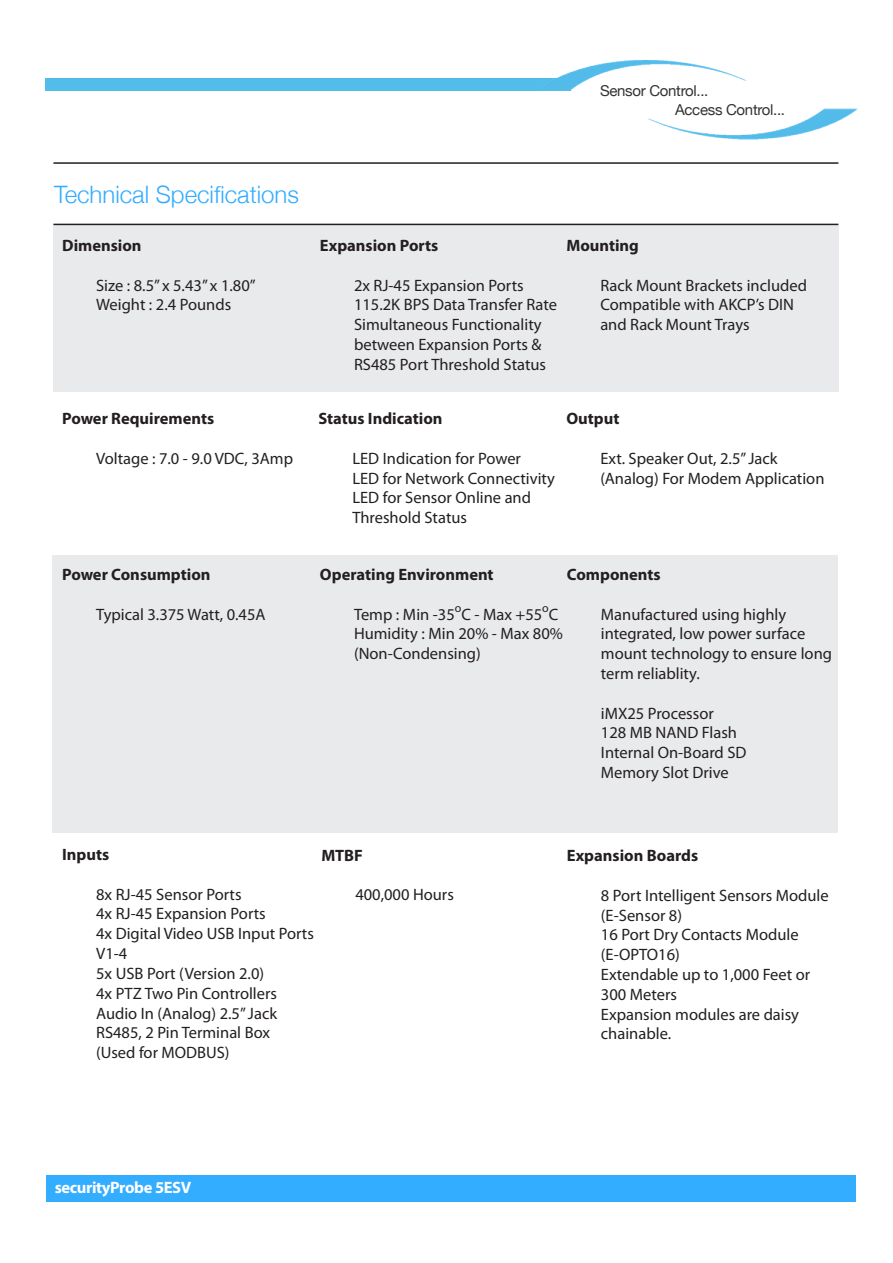
<style>
.page{position:relative;width:893px;height:1263px;background:#fff}
.page>*{position:absolute;margin:0;border:0;box-sizing:border-box;transform-origin:0 0}
.t1{font:300 24px "Helvetica Neue";color:#33adff}
.t2{font:16.5px/19.8px "Myriad Pro";color:#231f20}
.t3{font:700 16.5px "Myriad Pro";color:#231f20}
.t4{font:700 16.5px "Myriad Pro";letter-spacing:-.025em;color:#fff}
.t5{font:15px/18.8px "Helvetica Neue";letter-spacing:-.02em;color:#333}
.t6{font:12px "Myriad Pro";color:#231f20}
</style>
<div class="page">
<div style="left:46px;top:78px;width:525px;height:12px;background:#52bcea"></div>
<div style="left:46px;top:1175px;width:810px;height:26px;background:#33adff"></div>
<img style="left:534px;top:60px;width:324px;height:80px">
<div style="left:596px;top:82px;width:191px;height:35px;background:#fff"></div>
<div style="left:53px;top:225px;width:786px;height:167px;background:#e9eaeb"></div>
<hr style="left:53px;top:162px;width:785px;height:2px;background:#231f20">
<hr style="left:53px;top:224px;width:785px;height:1px;background:#231f20">
<div style="left:52px;top:555px;width:786px;height:278px;background:#e9eaeb"></div>
<p class="t5" style="left:675px;top:81px;width:112px;text-indent:-75px">Sensor Control...<br>Access Control...</p>
<p class="t1" style="left:54px;top:180px;width:246px">Technical Specifications</p>
<p class="t3" style="left:62px;top:235px;width:81px">Dimension</p>
<p class="t2" style="left:96px;top:275px;width:161px">Size : 8.5” x 5.43” x 1.80”</p>
<p class="t2" style="left:96px;top:295px;width:137px">Weight : 2.4 Pounds</p>
<p class="t3" style="left:62px;top:408px;width:154px">Power Requirements</p>
<p class="t2" style="left:96px;top:448px;width:198px">Voltage : 7.0 - 9.0 VDC, 3Amp</p>
<p class="t3" style="left:62px;top:564px;width:150px">Power Consumption</p>
<p class="t2" style="left:96px;top:604px;width:171px">Typical 3.375 Watt, 0.45A</p>
<p class="t3" style="left:320px;top:235px;width:120px">Expansion Ports</p>
<p class="t2" style="left:354px;top:275px;width:171px">2x RJ-45 Expansion Ports</p>
<p class="t2" style="left:354px;top:295px;width:204px">115.2K BPS Data Transfer Rate</p>
<p class="t2" style="left:354px;top:314px;width:194px">Simultaneous Functionality between Expansion Ports &amp;<br>RS485 Port Threshold Status</p>
<p class="t3" style="left:566px;top:235px;width:74px">Mounting</p>
<p class="t2" style="left:600px;top:275px;width:208px">Rack Mount Brackets included</p>
<p class="t2" style="left:600px;top:295px;width:195px">Compatible with AKCP’s DIN and Rack Mount Trays</p>
<p class="t3" style="left:318px;top:408px;width:126px">Status Indication</p>
<p class="t2" style="left:352px;top:448px;width:170px">LED Indication for Power</p>
<p class="t2" style="left:352px;top:468px;width:204px">LED for Network Connectivity</p>
<p class="t2" style="left:352px;top:488px;width:180px">LED for Sensor Online and<br>Threshold Status</p>
<p class="t3" style="left:566px;top:408px;width:55px">Output</p>
<p class="t2" style="left:600px;top:448px;width:226px">Ext. Speaker Out, 2.5” Jack (Analog) For Modem Application</p>
<p class="t3" style="left:320px;top:564px;width:175px">Operating Environment</p>
<p class="t2" style="left:354px;top:604px;width:206px">Temp : Min -35 C - Max +55 C</p>
<p class="t3" style="left:567px;top:564px;width:95px">Components</p>
<p class="t2" style="left:601px;top:604px;width:187px">Manufactured using highly</p>
<p class="t2" style="left:601px;top:624px;width:233px">integrated, low power surface mount technology to ensure long term reliablity.</p>
<p class="t2" style="left:601px;top:703px;width:114px">iMX25 Processor</p>
<p class="t2" style="left:601px;top:723px;width:138px">128 MB NAND Flash</p>
<p class="t2" style="left:601px;top:742px;width:147px">Internal On-Board SD</p>
<p class="t2" style="left:601px;top:762px;width:129px">Memory Slot Drive</p>
<p class="t6" style="left:455px;top:601px;width:8px">o</p>
<p class="t6" style="left:542px;top:601px;width:8px">o</p>
<p class="t2" style="left:354px;top:624px;width:210px">Humidity : Min 20% - Max 80% (Non-Condensing)</p>
<p class="t3" style="left:62px;top:844px;width:49px">Inputs</p>
<p class="t2" style="left:96px;top:884px;width:147px">8x RJ-45 Sensor Ports</p>
<p class="t2" style="left:96px;top:904px;width:171px">4x RJ-45 Expansion Ports</p>
<p class="t2" style="left:96px;top:923px;width:219px">4x Digital Video USB Input Ports<br>V1-4</p>
<p class="t2" style="left:96px;top:963px;width:170px">5x USB Port (Version 2.0)</p>
<p class="t2" style="left:96px;top:983px;width:182px">4x PTZ Two Pin Controllers</p>
<p class="t2" style="left:96px;top:1003px;width:182px">Audio In (Analog) 2.5” Jack</p>
<p class="t2" style="left:96px;top:1022px;width:175px">RS485, 2 Pin Terminal Box</p>
<p class="t2" style="left:96px;top:1042px;width:135px">(Used for MODBUS)</p>
<p class="t3" style="left:321px;top:844px;width:43px">MTBF</p>
<p class="t2" style="left:355px;top:884px;width:100px">400,000 Hours</p>
<p class="t4" style="left:55px;top:1177px;width:138px">securityProbe 5ESV</p>
<p class="t3" style="left:567px;top:845px;width:133px">Expansion Boards</p>
<p class="t2" style="left:601px;top:885px;width:229px">8 Port Intelligent Sensors Module (E-Sensor 8)</p>
<p class="t2" style="left:601px;top:925px;width:199px">16 Port Dry Contacts Module</p>
<p class="t2" style="left:601px;top:944px;width:80px">(E-OPTO16)</p>
<p class="t2" style="left:601px;top:964px;width:211px">Extendable up to 1,000 Feet or<br>300 Meters</p>
<p class="t2" style="left:601px;top:1004px;width:200px">Expansion modules are daisy</p>
<p class="t2" style="left:601px;top:1024px;width:72px">chainable.</p>
</div>
